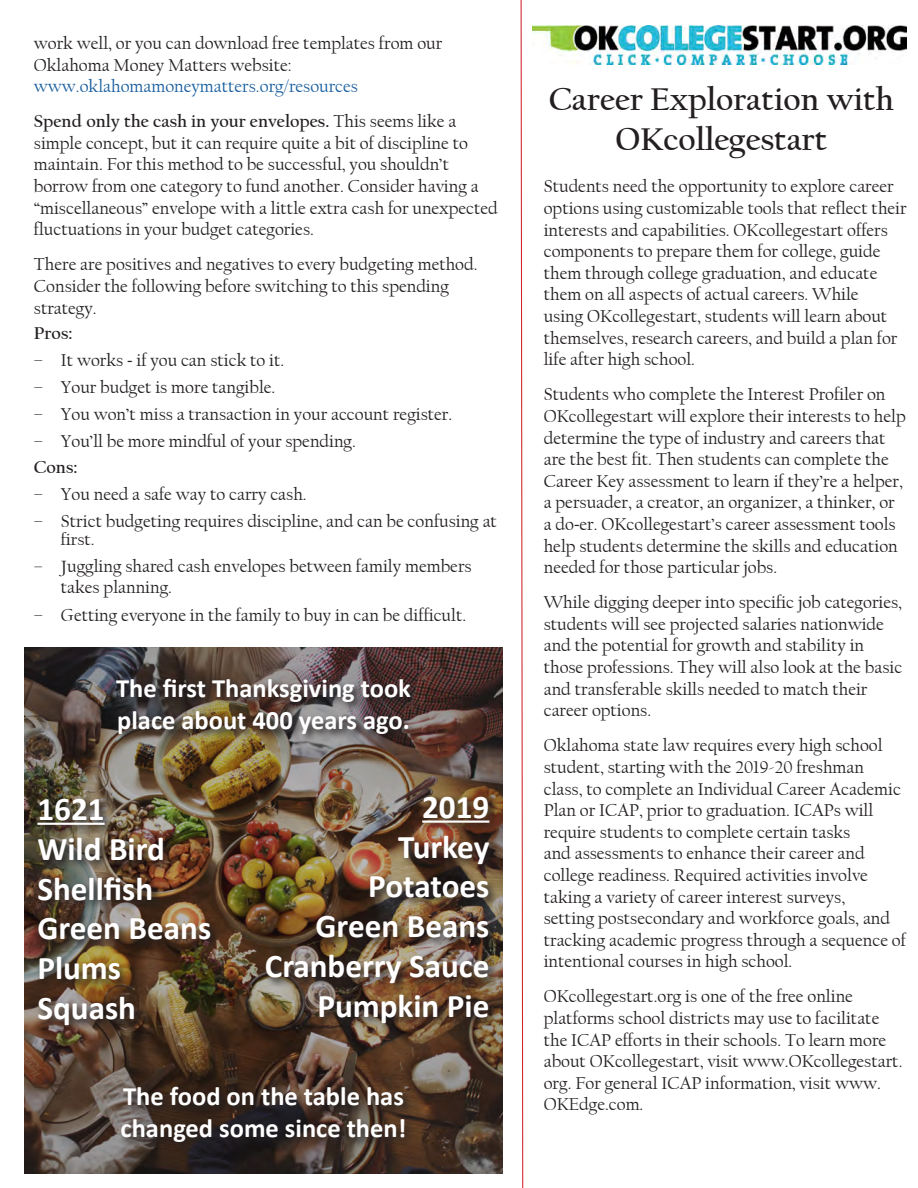
<style>
.page{position:relative;width:918px;height:1188px;background:#fff}
.page>*{position:absolute;margin:0;border:0;box-sizing:border-box;transform-origin:0 0}
.t1{font:700 33.15px/39.8px "Calibri";color:#fff}
.H2_Californian_24_Ce{font:700 33px/39.6px "Californian FB";color:#231f20;text-align:center}
.t2{font:700 26.55px/31.8px "Calibri";color:#fff}
.t3{font:18px/21.6px "Californian FB";color:#231f20}
.t4{font:700 18px "Californian FB";color:#231f20}
.t5{font:17.1px "Californian FB";color:#231f20;scale:1.05 1}
.s1{color:#175d9e}
.s2{font-weight:700}
.s3{font-family:"Calibri"}
.s4{font-size:17.1px}
</style>
<div class="page">
<svg style="left:520px;top:0;width:4px;height:1188px"></svg>
<img style="left:25px;top:648px;width:477px;height:525px">
<img style="left:113px;top:676px;width:308px;height:69px">
<img style="left:35px;top:795px;width:186px;height:241px">
<hr style="left:37px;top:823px;width:68px;height:2px;background:#fff">
<img style="left:263px;top:793px;width:237px;height:241px">
<hr style="left:422px;top:821px;width:67px;height:2px;background:#fff">
<svg style="left:119px;top:1084px;width:297px;height:70px;background:#3d3029"></svg>
<img style="left:532px;top:26px;width:375px;height:38px">
<p class="t3" style="left:34px;top:33px;width:410px">work well, or you can download free templates from our<br>Oklahoma Money Matters website: <span class="s1">www.oklahomamoneymatters.org/resources</span></p>
<p class="t3" style="left:34px;top:111px;width:465px"><span class="s2">Spend only the cash in your envelopes.</span> This seems like a simple concept, but it can require quite a bit of discipline to maintain. For this method to be successful, you shouldn’t borrow from one category to fund another. Consider having a “miscellaneous” envelope with a little extra cash for unexpected fluctuations in your budget categories.</p>
<p class="t3" style="left:34px;top:254px;width:445px">There are positives and negatives to every budgeting method.<br>Consider the following before switching to this spending strategy.</p>
<p class="t4" style="left:34px;top:323px;width:40px">Pros:</p>
<p class="t3" style="left:34px;top:350px;width:252px">– It works <span class="s3">-</span> if you can stick to it.</p>
<p class="t3" style="left:34px;top:377px;width:243px">– Your budget is more tangible.</p>
<p class="t3" style="left:34px;top:404px;width:420px">– You won’t miss a transaction in your account register.</p>
<p class="t3" style="left:34px;top:431px;width:324px">– You’ll be more mindful of your spending.</p>
<p class="t4" style="left:34px;top:457px;width:45px">Cons:</p>
<p class="t3" style="left:34px;top:483px;width:274px">– You need a safe way to carry cash.</p>
<p class="t3" style="left:34px;top:510px;width:465px">– Strict budgeting requires discipline, and can be confusing at</p>
<p class="t5" style="left:61px;top:529px;width:34px">first.</p>
<p class="t3" style="left:61px;top:555px;width:412px;line-height:21px;text-indent:-27px"><span class="s4">– J</span>uggling shared cash envelopes between family members takes planning.</p>
<p class="t3" style="left:34px;top:605px;width:434px">– Getting everyone in the family to buy in can be difficult.</p>
<p class="t2" style="left:116px;top:672px;width:296px">The first Thanksgiving took place about 400 years ago.</p>
<p class="t1" style="left:37px;top:789px;width:175px">1621<br>Wild Bird<br>Shellfish<br>Green Beans<br>Plums<br>Squash</p>
<p class="t1" style="left:265px;top:787px;width:226px;text-align:right">2019<br>Turkey<br>Potatoes<br>Green Beans<br>Cranberry Sauce<br>Pumpkin Pie</p>
<p class="t2" style="left:121px;top:1080px;width:287px">The food on the table has changed some since then!</p>
<h2 class="H2_Californian_24_Ce" style="left:549px;top:80px;width:347px">Career Exploration with<br>OKcollegestart</h2>
<p class="t3" style="left:544px;top:176px;width:364px">Students need the opportunity to explore career options using customizable tools that reflect their interests and capabilities. OKcollegestart offers components to prepare them for college, guide them through college graduation, and educate them on all aspects of actual careers. While<br>using OKcollegestart, students will learn about themselves, research careers, and build a plan for life after high school.</p>
<p class="t3" style="left:544px;top:384px;width:363px">Students who complete the Interest Profiler on OKcollegestart will explore their interests to help determine the type of industry and careers that are the best fit. Then students can complete the Career Key assessment to learn if they’re a helper, a persuader, a creator, an organizer, a thinker, or a do<span class="s3">-</span>er. OKcollegestart’s career assessment tools help students determine the skills and education needed for those particular jobs.</p>
<p class="t3" style="left:544px;top:592px;width:360px">While digging deeper into specific job categories, students will see projected salaries nationwide and the potential for growth and stability in those professions. They will also look at the basic and transferable skills needed to match their career options.</p>
<p class="t3" style="left:544px;top:735px;width:364px">Oklahoma state law requires every high school student, starting with the 2019-20 freshman class, to complete an Individual Career Academic Plan or ICAP, prior to graduation. ICAPs will require students to complete certain tasks<br>and assessments to enhance their career and college readiness. Required activities involve taking a variety of career interest surveys,<br>setting postsecondary and workforce goals, and tracking academic progress through a sequence of intentional courses in high school.</p>
<p class="t3" style="left:544px;top:986px;width:360px">OKcollegestart.org is one of the free online platforms school districts may use to facilitate the ICAP efforts in their schools. To learn more about OKcollegestart, visit www.OKcollegestart. org. For general ICAP information, visit www.<br>OKEdge.com.</p>
</div>
